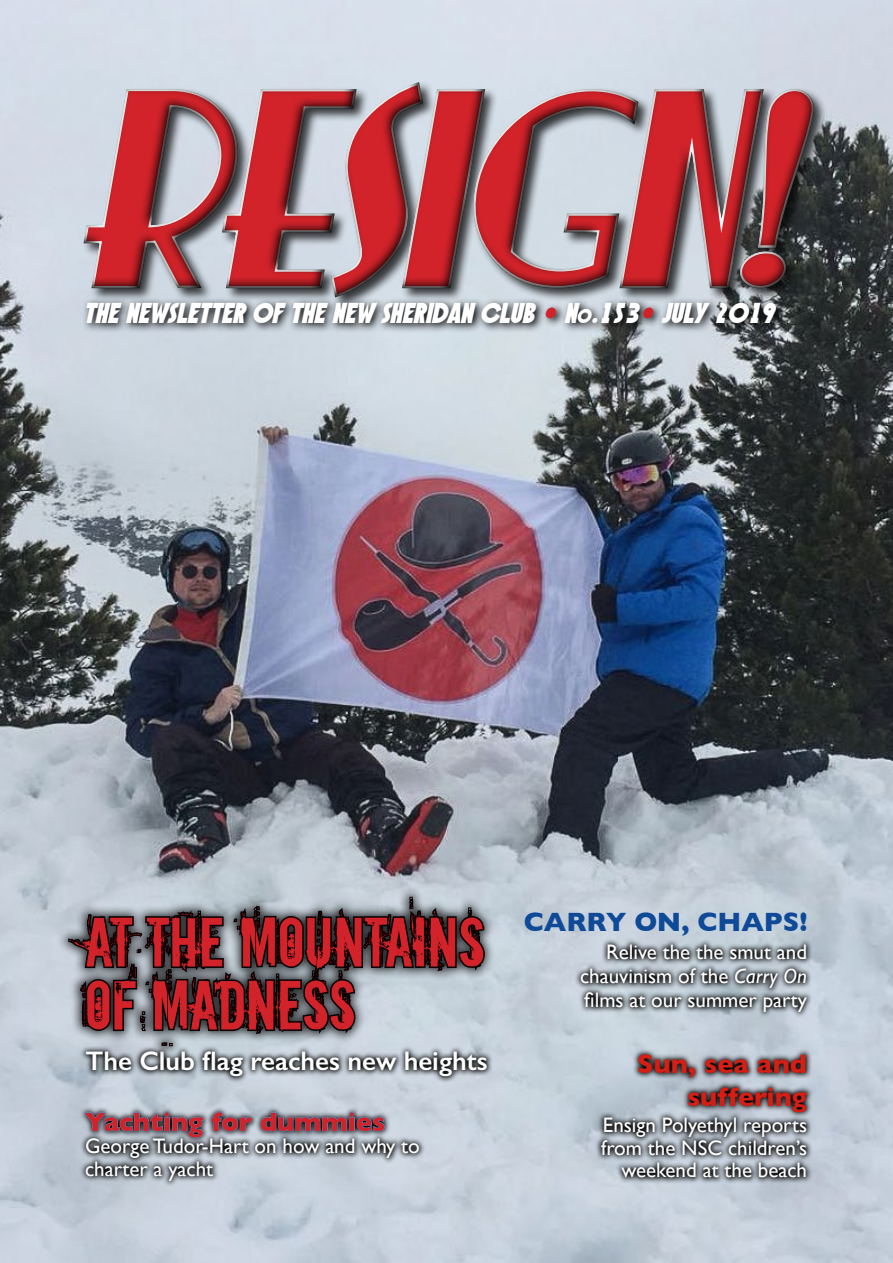
<style>
.page{position:relative;width:893px;height:1263px;background:#fff}
.page>*{position:absolute;margin:0;border:0;box-sizing:border-box;transform-origin:0 0}
.t1{font:italic 264px "Nickerbocker";color:#d2232a}
.t2{font:66px/63px "Downcome";color:#d2232a}
.Body_text{font:italic 30px "SF Speakeasy";color:#fff}
.t3{font:600 27px "Gill Sans";color:#fff}
.t4{font:700 27px/32.4px "Gill Sans";color:#d51f14;text-align:right}
.t5{font:700 27px "Gill Sans";color:#d2232a}
.t6{font:700 27px "Gill Sans";color:#0f4a98}
.t7{font:21px/22.5px "Gill Sans";color:#fff;text-align:right}
.s1{color:#d2232a}
.s2{font-size:21px}
.s3{font-style:italic}
</style>
<div class="page">
<img style="left:0;top:0;width:893px;height:1263px">
<svg style="left:595px;top:1091px;width:218px;height:93px"></svg>
<img style="left:58px;top:395px;width:758px;height:696px">
<svg style="left:20px;top:44px;width:873px;height:351px"></svg>
<svg style="left:82px;top:298px;width:704px;height:36px"></svg>
<svg style="left:79px;top:1106px;width:346px;height:81px"></svg>
<svg style="left:84px;top:1111px;width:120px;height:27px"></svg>
<svg style="left:211px;top:1111px;width:42px;height:21px"></svg>
<svg style="left:260px;top:1111px;width:125px;height:21px"></svg>
<svg style="left:574px;top:938px;width:239px;height:80px"></svg>
<h1 class="t1" style="left:71px;top:54px;width:771px">RESIGN!</h1>
<p class="Body_text" style="left:83px;top:295px;width:693px">THE NEWSLETTER OF THE NEW SHERIDAN CLUB <span class="s1">•</span> N<span class="s2">o</span>.153<span class="s1">•</span> JULY 2019</p>
<p class="t2" style="left:85px;top:908px;width:401px">At the Mountains of Madness</p>
<p class="t3" style="left:85px;top:1045px;width:404px">The Club flag reaches new heights</p>
<p class="t5" style="left:85px;top:1106px;width:302px">Yachting for dummies</p>
<p class="t7" style="left:85px;top:1135px;width:336px;text-align:left">George Tudor-Hart on how and why to charter a yacht</p>
<p class="t6" style="left:524px;top:906px;width:285px">CARRY ON, CHAPS!</p>
<p class="t7" style="left:580px;top:940px;width:229px;line-height:24px;text-align:justify;text-indent:26px">Relive the the smut and chauvinism of the <span class="s3">Carry On </span>films at our summer party</p>
<p class="t4" style="left:637px;top:1048px;width:171px">Sun, sea and suffering</p>
<p class="t7" style="left:601px;top:1114px;width:207px">Ensign Polyethyl reports from the NSC children’s weekend at the beach</p>
</div>
